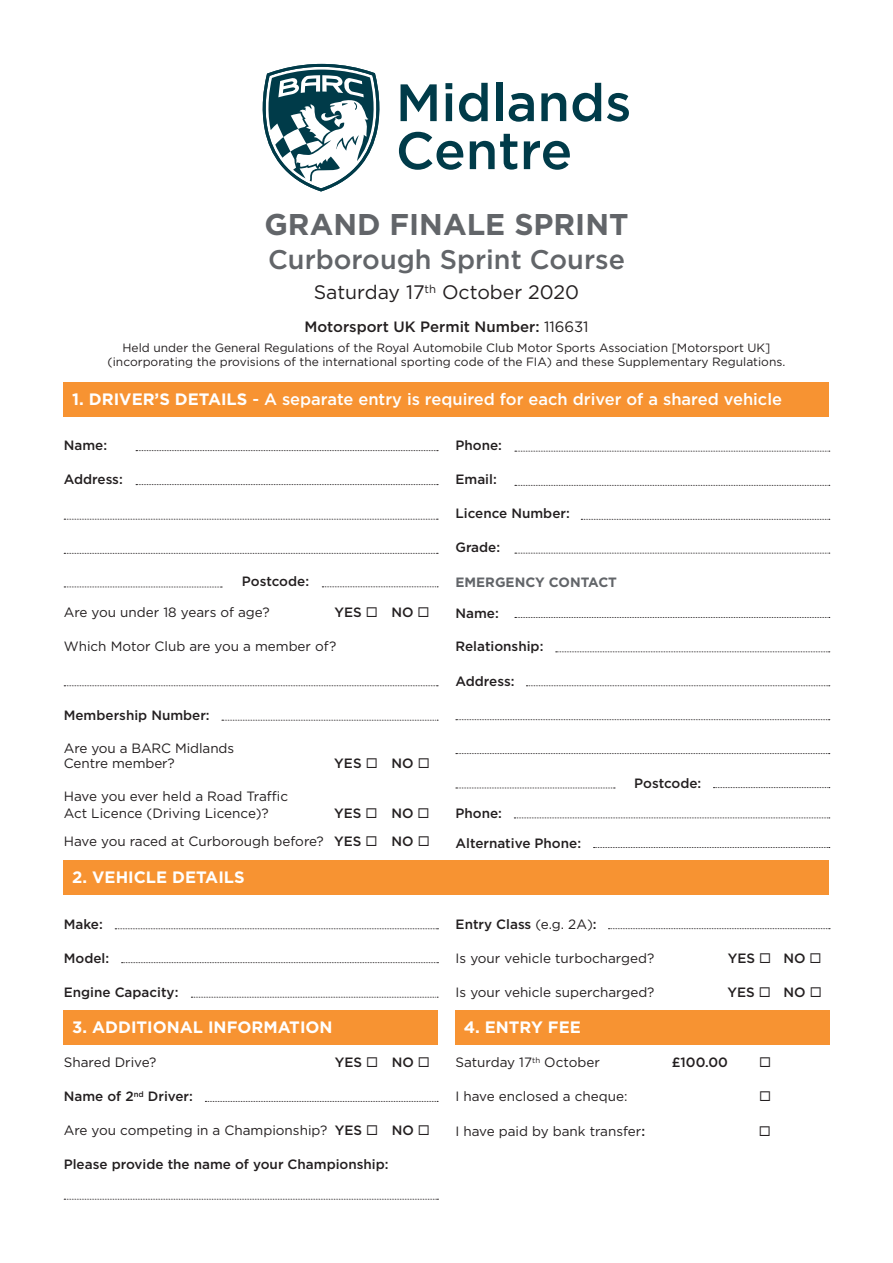
<style>
.page{position:relative;width:893px;height:1263px;background:#fff}
.page>*{position:absolute;margin:0;border:0;box-sizing:border-box;transform-origin:0 0}
.t1{font:500 52.5px "Gotham";color:#003b49}
.t2{font:700 30px "Gotham";color:#626569}
.t3{font:500 27px "Gotham";color:#626569}
.t4{font:19.5px "Gotham";color:#231f20}
.t5{font:500 16.5px "Gotham";color:#fff}
.t6{font:700 16.5px "Gotham";color:#fff}
.t7{font:500 15px "Gotham";color:#231f20}
.t8{font:13.5px "Gotham";color:#231f20}
.t9{font:500 13.5px "Gotham";color:#231f20}
.t10{font:700 13.5px "Gotham";color:#626569}
.t11{font:12px "Gotham";color:#231f20}
.s1{font-weight:400}
.s2{font-weight:700}
.s3{font-weight:500}
.s4{color:#fff}
</style>
<div class="page">
<div style="left:64px;top:382px;width:765px;height:34px;background:#f79332"></div>
<svg style="left:136px;top:450px;width:302px;height:1px"></svg>
<svg style="left:136px;top:484px;width:302px;height:1px"></svg>
<svg style="left:64px;top:519px;width:374px;height:1px"></svg>
<svg style="left:322px;top:586px;width:116px;height:1px"></svg>
<svg style="left:64px;top:586px;width:158px;height:2px"></svg>
<svg style="left:515px;top:451px;width:315px;height:1px"></svg>
<svg style="left:64px;top:553px;width:374px;height:1px"></svg>
<svg style="left:515px;top:553px;width:315px;height:1px"></svg>
<svg style="left:515px;top:485px;width:315px;height:1px"></svg>
<svg style="left:581px;top:519px;width:249px;height:1px"></svg>
<svg style="left:64px;top:685px;width:374px;height:1px"></svg>
<svg style="left:222px;top:720px;width:216px;height:1px"></svg>
<svg style="left:594px;top:847px;width:236px;height:1px"></svg>
<svg style="left:514px;top:817px;width:316px;height:1px"></svg>
<svg style="left:456px;top:753px;width:374px;height:1px"></svg>
<svg style="left:515px;top:617px;width:315px;height:1px"></svg>
<svg style="left:713px;top:787px;width:117px;height:1px"></svg>
<svg style="left:456px;top:788px;width:159px;height:1px"></svg>
<svg style="left:191px;top:997px;width:247px;height:1px"></svg>
<svg style="left:115px;top:928px;width:323px;height:1px"></svg>
<svg style="left:608px;top:928px;width:222px;height:1px"></svg>
<svg style="left:64px;top:1199px;width:374px;height:1px"></svg>
<svg style="left:263px;top:64px;width:116px;height:127px"></svg>
<svg style="left:556px;top:651px;width:274px;height:1px"></svg>
<svg style="left:526px;top:685px;width:304px;height:1px"></svg>
<svg style="left:456px;top:719px;width:374px;height:1px"></svg>
<div style="left:64px;top:861px;width:765px;height:34px;background:#f79332"></div>
<div style="left:64px;top:1010px;width:374px;height:34px;background:#f79332"></div>
<svg style="left:122px;top:962px;width:316px;height:1px"></svg>
<div style="left:455px;top:1011px;width:374px;height:34px;background:#f79332"></div>
<svg style="left:205px;top:1101px;width:233px;height:1px"></svg>
<p class="t1" style="left:396px;top:73px;width:237px">Midlands</p>
<p class="t1" style="left:396px;top:121px;width:178px">Centre</p>
<p class="t2" style="left:264px;top:207px;width:366px">GRAND FINALE SPRINT</p>
<p class="t3" style="left:268px;top:244px;width:358px">Curborough Sprint Course</p>
<p class="t4" style="left:314px;top:281px;width:267px">Saturday 17<sup>th</sup> October 2020</p>
<p class="t7" style="left:304px;top:318px;width:286px">Motorsport UK Permit Number: <span class="s1">116631</span></p>
<p class="t11" style="left:123px;top:341px;width:649px">Held under the General Regulations of the Royal Automobile Club Motor Sports Association [Motorsport UK]</p>
<p class="t11" style="left:108px;top:355px;width:679px">(incorporating the provisions of the international sporting code of the FIA) and these Supplementary Regulations.</p>
<p class="t5" style="left:72px;top:390px;width:711px"><span class="s2">1. DRIVER’S DETAILS</span> - A separate entry is required for each driver of a shared vehicle</p>
<p class="t9" style="left:64px;top:438px;width:45px">Name:</p>
<p class="t9" style="left:64px;top:471px;width:61px">Address:</p>
<p class="t9" style="left:455px;top:438px;width:48px">Phone:</p>
<p class="t9" style="left:455px;top:471px;width:43px">Email:</p>
<p class="t9" style="left:455px;top:506px;width:116px">Licence Number:</p>
<p class="t9" style="left:455px;top:540px;width:46px">Grade:</p>
<p class="t10" style="left:455px;top:574px;width:163px">EMERGENCY CONTACT</p>
<p class="t9" style="left:455px;top:605px;width:45px">Name:</p>
<p class="t9" style="left:242px;top:573px;width:69px">Postcode:</p>
<p class="t8" style="left:64px;top:605px;width:207px">Are you under 18 years of age?</p>
<p class="t9" style="left:334px;top:605px;width:97px">YES ◻ NO ◻</p>
<p class="t8" style="left:64px;top:639px;width:274px">Which Motor Club are you a member of?</p>
<p class="t9" style="left:64px;top:707px;width:147px">Membership Number:</p>
<p class="t8" style="left:64px;top:741px;width:172px">Are you a BARC Midlands</p>
<p class="t8" style="left:64px;top:756px;width:113px">Centre member?</p>
<p class="t9" style="left:334px;top:756px;width:97px">YES ◻ NO ◻</p>
<p class="t8" style="left:64px;top:789px;width:226px">Have you ever held a Road Traffic</p>
<p class="t8" style="left:64px;top:806px;width:206px">Act Licence (Driving Licence)?</p>
<p class="t9" style="left:334px;top:805px;width:97px">YES ◻ NO ◻</p>
<p class="t8" style="left:64px;top:834px;width:367px">Have you raced at Curborough before? <span class="s3">YES</span> ◻ <span class="s3">NO</span> ◻</p>
<p class="t6" style="left:72px;top:868px;width:174px">2. VEHICLE DETAILS</p>
<p class="t9" style="left:64px;top:917px;width:45px">Make:<span class="s4">I</span></p>
<p class="t9" style="left:64px;top:951px;width:47px">Model:</p>
<p class="t9" style="left:64px;top:985px;width:116px">Engine Capacity:</p>
<p class="t6" style="left:72px;top:1018px;width:262px">3. ADDITIONAL INFORMATION</p>
<p class="t8" style="left:64px;top:1055px;width:94px">Shared Drive?</p>
<p class="t9" style="left:335px;top:1054px;width:97px">YES ◻ NO ◻</p>
<p class="t9" style="left:64px;top:1089px;width:131px">Name of 2<sup>nd</sup> Driver:</p>
<p class="t8" style="left:64px;top:1123px;width:368px">Are you competing in a Championship? <span class="s3">YES</span> ◻ <span class="s3">NO</span> ◻</p>
<p class="t9" style="left:64px;top:1157px;width:326px">Please provide the name of your Championship:</p>
<p class="t9" style="left:455px;top:639px;width:89px">Relationship:</p>
<p class="t9" style="left:455px;top:673px;width:61px">Address:</p>
<p class="t9" style="left:455px;top:805px;width:48px">Phone:</p>
<p class="t9" style="left:455px;top:835px;width:127px">Alternative Phone:</p>
<p class="t9" style="left:634px;top:775px;width:69px">Postcode:</p>
<p class="t9" style="left:456px;top:917px;width:142px">Entry Class <span class="s1">(e.g. 2A)</span>:</p>
<p class="t8" style="left:456px;top:950px;width:200px">Is your vehicle turbocharged?</p>
<p class="t9" style="left:728px;top:950px;width:95px">YES ◻ NO ◻</p>
<p class="t8" style="left:456px;top:985px;width:200px">Is your vehicle supercharged?</p>
<p class="t9" style="left:727px;top:984px;width:96px">YES ◻ NO ◻</p>
<p class="t6" style="left:464px;top:1018px;width:119px">4. ENTRY FEE</p>
<p class="t8" style="left:455px;top:1055px;width:146px">Saturday 17<sup>th</sup> October</p>
<p class="t9" style="left:672px;top:1055px;width:58px">£100.00</p>
<p class="t8" style="left:455px;top:1089px;width:174px">I have enclosed a cheque:</p>
<p class="t8" style="left:455px;top:1123px;width:191px">I have paid by bank transfer<span class="s3">:</span></p>
</div>
